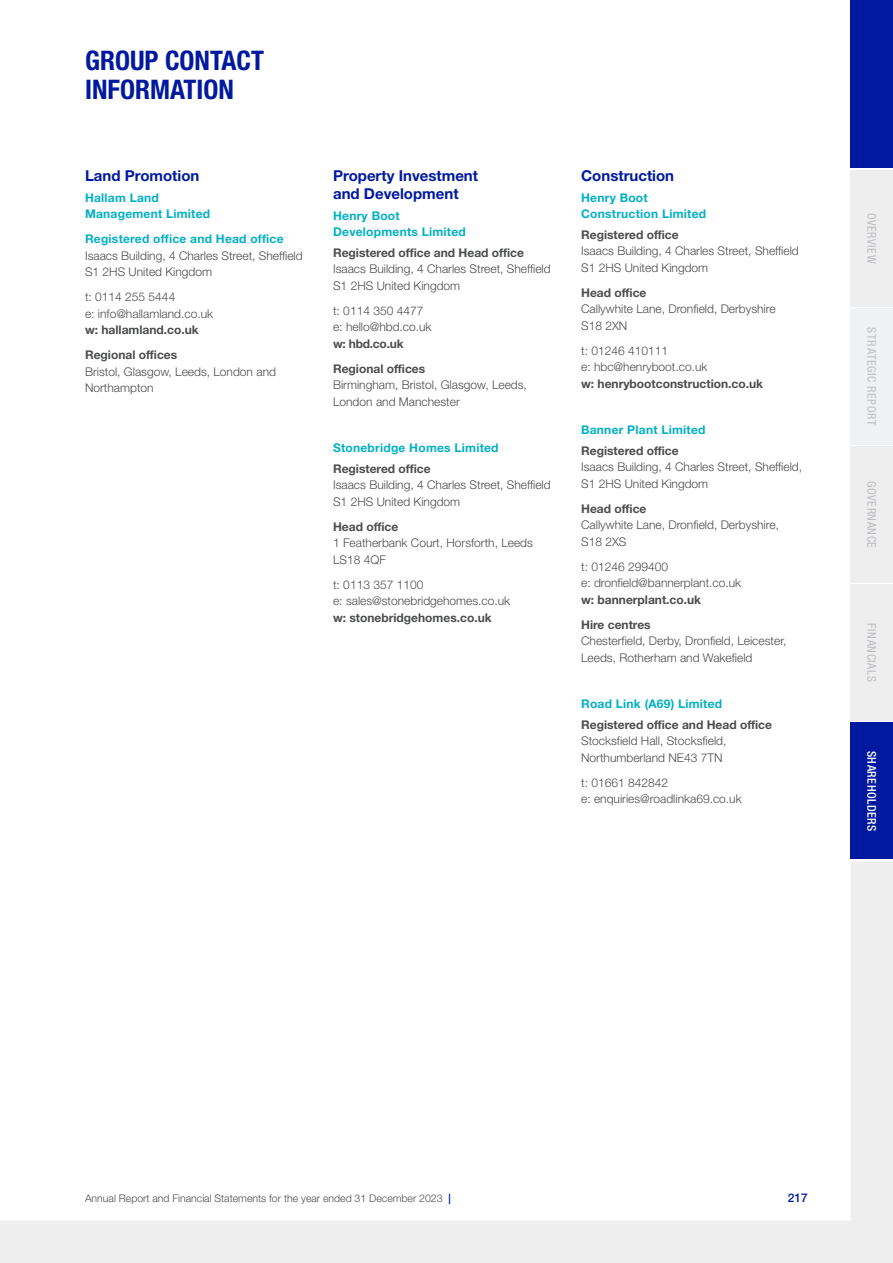
<style>
.page{position:relative;width:893px;height:1263px;background:#fff}
.page>*{position:absolute;margin:0;border:0;box-sizing:border-box;transform-origin:0 0}
.t1{font:700 condensed 27px/28.5px "Helvetica Neue LT Std";color:#00199f}
.t2{font:700 15px/18px "Helvetica Neue LT Std";color:#00199f}
.t3{font:300 12px/16.5px "Helvetica Neue LT Std";color:#4b4c4d}
.t4{font:700 12px/25px "Helvetica Neue LT Std";color:#4b4c4d}
.t5{font:700 12px/16.5px "Helvetica Neue LT Std";letter-spacing:.02em;color:#00b0c5}
.t6{font:condensed 12px "Helvetica Neue LT Std";letter-spacing:.045em;color:#bcbdc0}
.t7{font:500 condensed 12px "Helvetica Neue LT Std";letter-spacing:.045em;color:#c6c7c9}
.t8{font:500 condensed 12px "Helvetica Neue LT Std";letter-spacing:.04em;color:#fff}
.t9{font:500 12px "Helvetica Neue LT Std";color:#00199f}
.t10{font:300 10.5px "Helvetica Neue LT Std";color:#4b4c4d}
.s1{font-weight:500;color:#00199f}
</style>
<div class="page">
<div style="left:850px;top:0;width:43px;height:168px;background:#00199f"></div>
<div style="left:850px;top:170px;width:43px;height:136px;background:#eeeeef"></div>
<div style="left:850px;top:308px;width:43px;height:136px;background:#f0f1f2"></div>
<svg style="left:0;top:861px;width:893px;height:402px"></svg>
<div style="left:850px;top:446px;width:43px;height:137px;background:#eeeeef"></div>
<div style="left:850px;top:723px;width:43px;height:136px;background:#00199f"></div>
<div style="left:850px;top:585px;width:43px;height:136px;background:#eeeeef"></div>
<h1 class="t1" style="left:85px;top:46px;width:181px">GROUP CONTACT<br>INFORMATION</h1>
<p class="t2" style="left:85px;top:166px;width:116px">Land Promotion</p>
<p class="t5" style="left:85px;top:189px;width:127px">Hallam Land<br>Management Limited</p>
<p class="t5" style="left:85px;top:230px;width:200px">Registered office and Head office</p>
<p class="t3" style="left:85px;top:247px;width:219px">Isaacs Building, 4 Charles Street, Sheffield<br>S1 2HS United Kingdom</p>
<p class="t3" style="left:85px;top:288px;width:130px">t: 0114 255 5444<br>e: info@hallamland.co.uk</p>
<p class="t4" style="left:85px;top:317px;width:115px">w: hallamland.co.uk<br>Regional offices</p>
<p class="t3" style="left:85px;top:363px;width:192px">Bristol, Glasgow, Leeds, London and<br>Northampton</p>
<p class="t2" style="left:333px;top:166px;width:147px">Property Investment and Development</p>
<p class="t5" style="left:333px;top:207px;width:134px">Henry Boot<br>Developments Limited</p>
<p class="t4" style="left:333px;top:240px;width:192px">Registered office and Head office</p>
<p class="t3" style="left:333px;top:261px;width:219px">Isaacs Building, 4 Charles Street, Sheffield<br>S1 2HS United Kingdom</p>
<p class="t3" style="left:333px;top:302px;width:100px">t: 0114 350 4477 e: hello@hbd.co.uk</p>
<p class="t4" style="left:333px;top:331px;width:94px">w: hbd.co.uk<br>Regional offices</p>
<p class="t3" style="left:333px;top:377px;width:195px">Birmingham, Bristol, Glasgow, Leeds,<br>London and Manchester</p>
<p class="t5" style="left:333px;top:439px;width:167px">Stonebridge Homes Limited</p>
<p class="t4" style="left:333px;top:456px;width:99px">Registered office</p>
<p class="t3" style="left:333px;top:477px;width:219px">Isaacs Building, 4 Charles Street, Sheffield<br>S1 2HS United Kingdom</p>
<p class="t4" style="left:333px;top:514px;width:67px">Head office</p>
<p class="t3" style="left:333px;top:535px;width:201px">1 Featherbank Court, Horsforth, Leeds<br>LS18 4QF</p>
<p class="t3" style="left:333px;top:576px;width:179px">t: 0113 357 1100<br>e: sales@stonebridgehomes.co.uk</p>
<p class="t4" style="left:333px;top:605px;width:160px">w: stonebridgehomes.co.uk</p>
<p class="t2" style="left:581px;top:166px;width:95px">Construction</p>
<p class="t5" style="left:581px;top:189px;width:126px">Henry Boot<br>Construction Limited</p>
<p class="t4" style="left:581px;top:222px;width:99px">Registered office</p>
<p class="t3" style="left:581px;top:243px;width:219px">Isaacs Building, 4 Charles Street, Sheffield<br>S1 2HS United Kingdom</p>
<p class="t4" style="left:581px;top:280px;width:67px">Head office</p>
<p class="t3" style="left:581px;top:301px;width:196px">Callywhite Lane, Dronfield, Derbyshire<br>S18 2XN</p>
<p class="t3" style="left:581px;top:342px;width:128px">t: 01246 410111<br>e: hbc@henryboot.co.uk</p>
<p class="t4" style="left:581px;top:371px;width:184px">w: henrybootconstruction.co.uk</p>
<p class="t5" style="left:581px;top:421px;width:126px">Banner Plant Limited</p>
<p class="t4" style="left:581px;top:438px;width:99px">Registered office</p>
<p class="t3" style="left:581px;top:459px;width:222px">Isaacs Building, 4 Charles Street, Sheffield,<br>S1 2HS United Kingdom</p>
<p class="t4" style="left:581px;top:496px;width:67px">Head office</p>
<p class="t3" style="left:581px;top:517px;width:199px">Callywhite Lane, Dronfield, Derbyshire,<br>S18 2XS</p>
<p class="t3" style="left:581px;top:558px;width:162px">t: 01246 299400<br>e: dronfield@bannerplant.co.uk</p>
<p class="t4" style="left:581px;top:587px;width:121px">w: bannerplant.co.uk<br>Hire centres</p>
<p class="t3" style="left:581px;top:633px;width:207px">Chesterfield, Derby, Dronfield, Leicester,<br>Leeds, Rotherham and Wakefield</p>
<p class="t5" style="left:581px;top:695px;width:143px">Road Link (A69) Limited</p>
<p class="t4" style="left:581px;top:712px;width:192px">Registered office and Head office</p>
<p class="t3" style="left:581px;top:733px;width:147px">Stocksfield Hall, Stocksfield,<br>Northumberland NE43 7TN</p>
<p class="t3" style="left:581px;top:774px;width:162px">t: 01661 842842<br>e: enquiries@roadlinka69.co.uk</p>
<p class="t6" style="left:879px;top:213px;width:52px;rotate:90deg">OVERVIEW</p>
<p class="t7" style="left:879px;top:327px;width:99px;rotate:90deg">STRATEGIC REPORT</p>
<p class="t6" style="left:879px;top:481px;width:68px;rotate:90deg">GOVERNANCE</p>
<p class="t6" style="left:879px;top:623px;width:60px;rotate:90deg">FINANCIALS</p>
<p class="t8" style="left:879px;top:751px;width:82px;rotate:90deg">SHAREHOLDERS</p>
<p class="t10" style="left:85px;top:1192px;width:367px">Annual Report and Financial Statements for the year ended 31 December 2023 <span class="s1">|</span></p>
<p class="t9" style="left:788px;top:1191px;width:22px">217</p>
</div>
